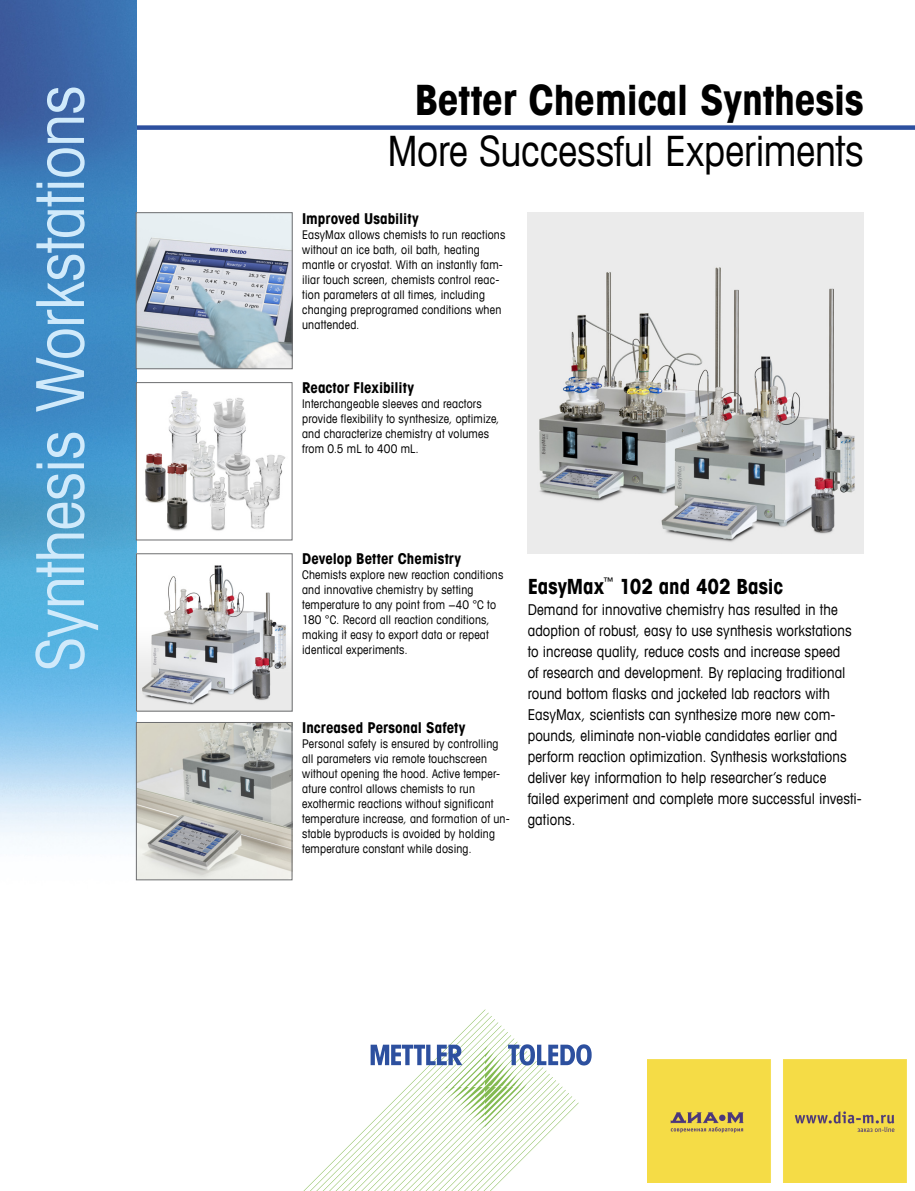
<style>
.page{position:relative;width:915px;height:1191px;background:#fff}
.page>*{position:absolute;margin:0;border:0;box-sizing:border-box;transform-origin:0 0}
.t1{font:condensed 66px "Avant Garde Com";letter-spacing:-.01em;color:#d0eafb}
.t2{font:condensed 42px "Avant Garde Com";letter-spacing:-.005em;color:#000}
.t3{font:700 condensed 42px "Avant Garde Com";letter-spacing:-.01em;color:#000}
.t4{font:700 condensed 21px "Avant Garde Com";letter-spacing:-.005em;color:#000}
.t5{font:condensed 15px/21px "Avant Garde Com";letter-spacing:.005em;color:#000}
.t6{font:700 condensed 15px "Avant Garde Com";letter-spacing:.005em;color:#000}
.t7{font:condensed 12px/15px "Avant Garde Com";letter-spacing:.015em;color:#000}
</style>
<div class="page">
<svg style="left:303px;top:1009px;width:288px;height:182px"></svg>
<div style="left:111px;top:125px;width:803px;height:5px;background:#2d509f"></div>
<img style="left:0;top:0;width:136px;height:880px">
<img style="left:527px;top:213px;width:336px;height:340px">
<img style="left:138px;top:214px;width:152px;height:153px">
<div style="left:136px;top:212px;width:156px;height:157px;border:1px solid #6d6e70"></div>
<img style="left:138px;top:565px;width:152px;height:144px">
<div style="left:136px;top:553px;width:156px;height:158px;border:1px solid #6d6e70"></div>
<img style="left:138px;top:724px;width:152px;height:154px">
<div style="left:136px;top:722px;width:156px;height:158px;border:1px solid #6d6e70"></div>
<img style="left:145px;top:391px;width:141px;height:140px">
<div style="left:136px;top:382px;width:156px;height:158px;border:1px solid #6d6e70"></div>
<img style="left:647px;top:1059px;width:258px;height:123px">
<h1 class="t1" style="left:19px;top:671px;width:587px;rotate:-90deg">Synthesis Workstations</h1>
<h2 class="t3" style="left:414px;top:73px;width:450px">Better Chemical Synthesis</h2>
<h2 class="t2" style="left:387px;top:125px;width:478px">More Successful Experiments</h2>
<p class="t6" style="left:302px;top:208px;width:118px">Improved Usability</p>
<p class="t7" style="left:302px;top:226px;width:205px">EasyMax allows chemists to run reactions without an ice bath, oil bath, heating mantle or cryostat. With an instantly fam&shy;iliar touch screen, chemists control reac&shy;tion parameters at all times, including changing preprogramed conditions when unattended.</p>
<p class="t6" style="left:302px;top:378px;width:113px">Reactor Flexibility</p>
<p class="t7" style="left:302px;top:396px;width:199px">Interchangeable sleeves and reactors provide flexibility to synthesize, optimize, and characterize chemistry at volumes from 0.5 mL to 400 mL.</p>
<p class="t6" style="left:302px;top:549px;width:160px">Develop Better Chemistry</p>
<p class="t7" style="left:302px;top:567px;width:203px">Chemists explore new reaction conditions and innovative chemistry by setting temperature to any point from −40 °C to 180 °C. Record all reaction conditions, making it easy to export data or repeat identical experiments.</p>
<p class="t6" style="left:302px;top:718px;width:165px">Increased Personal Safety</p>
<p class="t7" style="left:302px;top:736px;width:209px">Personal safety is ensured by controlling all parameters via remote touchscreen without opening the hood. Active temper&shy;ature control allows chemists to run exothermic reactions without significant temperature increase, and formation of un&shy;stable byproducts is avoided by holding temperature constant while dosing.</p>
<h3 class="t4" style="left:527px;top:572px;width:256px">EasyMax<sup>™</sup> 102 and 402 Basic</h3>
<p class="t5" style="left:527px;top:598px;width:335px">Demand for innovative chemistry has resulted in the adoption of robust, easy to use synthesis workstations to increase quality, reduce costs and increase speed<br>of research and development. By replacing traditional round bottom flasks and jacketed lab reactors with EasyMax, scientists can synthesize more new com&shy;pounds, eliminate non-viable candidates earlier and perform reaction optimization. Synthesis workstations deliver key information to help researcher’s reduce failed experiment and complete more successful investi&shy;gations.</p>
</div>
